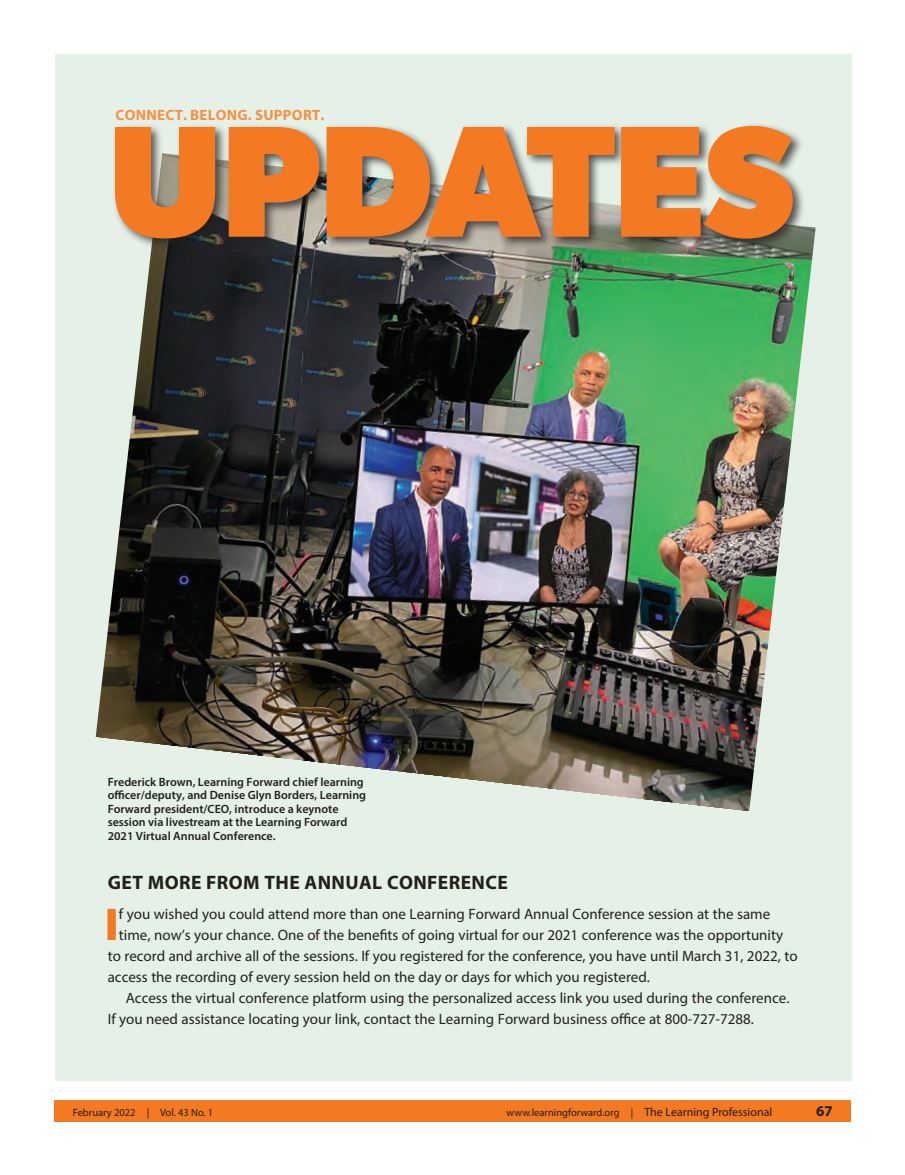
<style>
.page{position:relative;width:905px;height:1175px;background:#fff}
.page>*{position:absolute;margin:0;border:0;box-sizing:border-box;transform-origin:0 0}
.t1{font:700 159px "Gibson";letter-spacing:-.01em;color:#f47923}
.box{font:900 46.2px "Myriad Pro";color:#f47923}
.box-2{font:700 19.5px "Myriad Pro";letter-spacing:.02em;color:#231f20}
.box-3{font:15px/21px "Myriad Pro";color:#231f20}
.t2{font:700 15px "Myriad Pro";letter-spacing:.02em;color:#f69148}
.t3{font:700 15px "Myriad Pro";color:#231f20}
.liftout{font:600 12px/13.5px "Myriad Pro";color:#231f20}
.t4{font:10.5px "Myriad Pro";color:#231f20}
.s1{font-size:12px}
</style>
<div class="page">
<div style="left:55px;top:54px;width:796px;height:1026px;background:#e5f1e6"></div>
<div style="left:54px;top:1100px;width:796px;height:21px;background:#f47923"></div>
<img style="left:96px;top:226px;width:719px;height:585px">
<div style="left:111px;top:122px;width:694px;height:129px;background:#231f20;opacity:.75"></div>
<p class="t2" style="left:115px;top:105px;width:210px">CONNECT. BELONG. SUPPORT.</p>
<p class="t1" style="left:108px;top:87px;width:688px">UPDATES</p>
<p class="liftout" style="left:108px;top:774px;width:260px">Frederick Brown, Learning Forward chief learning officer/deputy, and Denise Glyn Borders, Learning Forward president/CEO, introduce a keynote session via livestream at the Learning Forward 2021 Virtual Annual Conference.</p>
<p class="box-2" style="left:108px;top:870px;width:401px">GET MORE FROM THE ANNUAL CONFERENCE</p>
<p class="box" style="left:105px;top:894px;width:16px">I</p>
<p class="box-3" style="left:119px;top:903px;width:652px">f you wished you could attend more than one Learning Forward Annual Conference session at the same</p>
<p class="box-3" style="left:119px;top:924px;width:665px">time, now’s your chance. One of the benefits of going virtual for our 2021 conference was the opportunity</p>
<p class="box-3" style="left:108px;top:945px;width:691px">to record and archive all of the sessions. If you registered for the conference, you have until March 31, 2022, to</p>
<p class="box-3" style="left:108px;top:966px;width:544px">access the recording of every session held on the day or days for which you registered.</p>
<p class="box-3" style="left:108px;top:987px;width:683px;text-indent:18px">Access the virtual conference platform using the personalized access link you used during the conference.<br>If you need assistance locating your link, contact the Learning Forward business office at 800-727-7288.</p>
<p class="t4" style="left:73px;top:1106px;width:142px">February 2022 | Vol. 43 No. 1</p>
<p class="t4" style="left:506px;top:1106px;width:267px">www.learningforward.org | <span class="s1">The Learning Professional</span></p>
<p class="t3" style="left:816px;top:1101px;width:18px">67</p>
</div>
